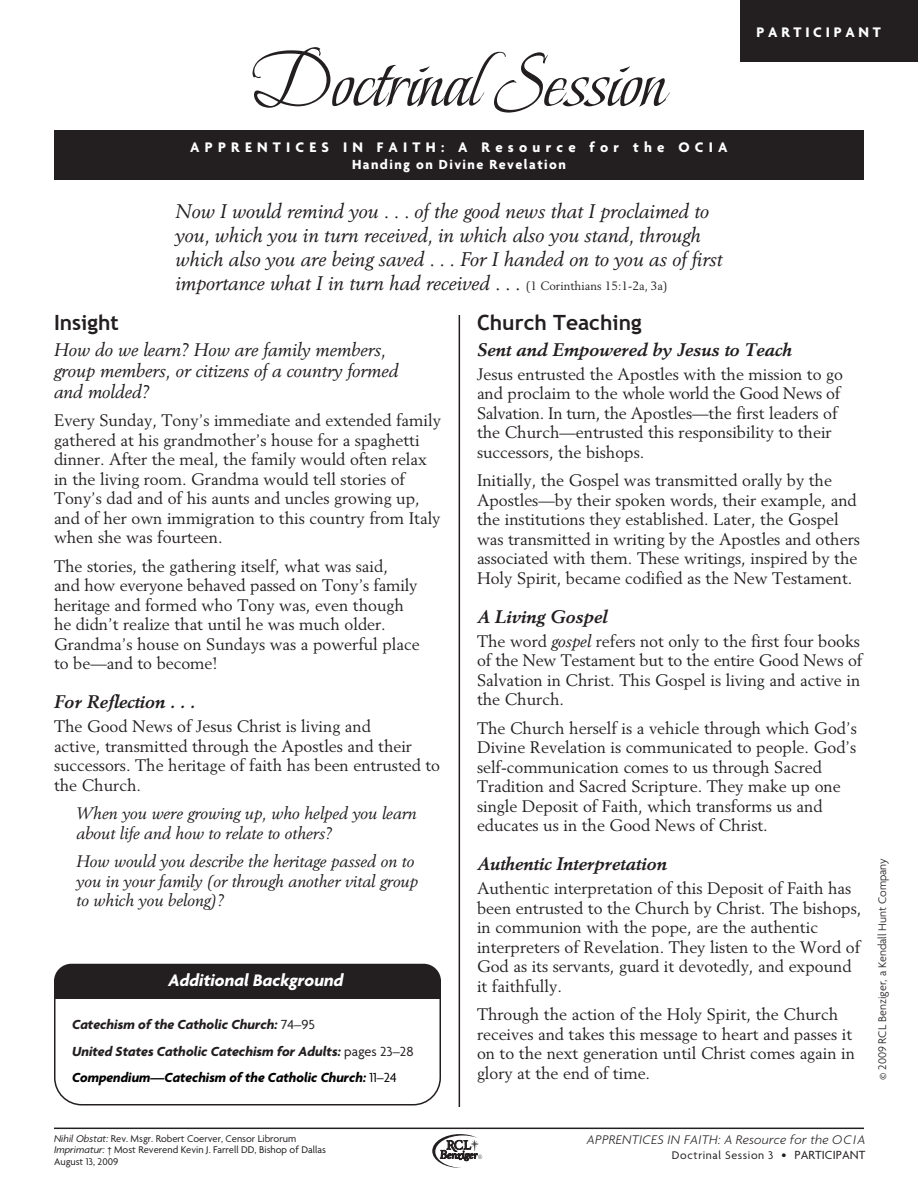
<style>
.page{position:relative;width:918px;height:1188px;background:#fff}
.page>*{position:absolute;margin:0;border:0;box-sizing:border-box;transform-origin:0 0}
.t1{font:78px "Beau Rivage";color:#231f20}
.RCIA_HeadA{font:700 21px "Trebuchet MS";color:#231f20}
.RCIA_Intro_quote{font:italic 19.5px/24px "Berling LT Std";color:#231f20}
.RCIA_headB{font:italic 18px/21px "Berling LT Std";color:#231f20}
.RCIA_headB-2{font:italic 700 18px "Berling LT Std";color:#231f20}
.t2{font:italic 700 18px "Agenda";color:#fff}
.RCIA_text{font:16.5px/19.5px "Berling LT Std";color:#231f20}
.RCIA_TextIndented{font:italic 16.5px/19.5px "Berling LT Std";color:#231f20}
.t3{font:700 15px "Agenda";letter-spacing:.35em;color:#fff}
.t4{font:700 15px "Agenda";letter-spacing:.25em;color:#fff}
.t5{font:italic 700 14.25px "Agenda";color:#231f20}
.t6{font:italic 700 14.25px "Agenda";color:#000}
.t7{font:700 14.25px "Agenda";letter-spacing:.1em;color:#fff}
.t8{font:italic 300 13.5px "Agenda";letter-spacing:.025em;color:#231f20}
.t9{font:300 12px "Agenda";color:#231f20}
.t10{font:12px "Agenda";letter-spacing:.05em;color:#231f20}
.Bottom_rule{font:10.5px/11.2px "Agenda";color:#231f20}
.s1{font-style:normal;font-size:12px}
.s2{font-weight:400;font-style:normal}
.s3{font-style:italic}
.s4{font-size:13.5px}
.s5{font-size:12.75px}
</style>
<div class="page">
<div style="left:740px;top:0;width:178px;height:62px;background:#231f20"></div>
<div style="left:54px;top:130px;width:810px;height:50px;background:#231f20"></div>
<hr style="left:459px;top:315px;width:1px;height:792px;background:#231f20">
<div style="left:54px;top:965px;width:387px;height:141px;border:2px solid #231f20;border-radius:27px"></div>
<div style="left:54px;top:964px;width:387px;height:35px;background:#231f20;border-radius:17px"></div>
<div style="left:54px;top:979px;width:387px;height:20px;background:#231f20"></div>
<svg style="left:432px;top:1134px;width:50px;height:34px"></svg>
<hr style="left:54px;top:1128px;width:810px;height:1px;background:#231f20">
<p class="t1" style="left:252px;top:19px;width:415px">Doctrinal Session</p>
<p class="t3" style="left:190px;top:139px;width:539px">APPRENTICES IN FAITH: A Resource for the OCIA</p>
<p class="t7" style="left:352px;top:157px;width:215px">Handing on Divine Revelation</p>
<p class="RCIA_Intro_quote" style="left:176px;top:199px;width:549px">Now I would remind you . . . of the good news that I proclaimed to you, which you in turn received, in which also you stand, through which also you are being saved . . . For I handed on to you as of first importance what I in turn had received . . . <span class="s1">(1 Corinthians 15:1-2a, 3a)</span></p>
<p class="t4" style="left:757px;top:24px;width:126px">PARTICIPANT</p>
<p class="RCIA_HeadA" style="left:54px;top:310px;width:66px">Insight</p>
<p class="RCIA_headB" style="left:54px;top:339px;width:346px">How do we learn? How are family members, group members, or citizens of a country formed and molded?</p>
<p class="RCIA_text" style="left:54px;top:411px;width:389px">Every Sunday, Tony’s immediate and extended family gathered at his grandmother’s house for a spaghetti dinner. After the meal, the family would often relax in the living room. Grandma would tell stories of Tony’s dad and of his aunts and uncles growing up, and of her own immigration to this country from Italy when she was fourteen.</p>
<p class="RCIA_text" style="left:54px;top:556px;width:367px">The stories, the gathering itself, what was said,<br>and how everyone behaved passed on Tony’s family heritage and formed who Tony was, even though he didn’t realize that until he was much older.<br>Grandma’s house on Sundays was a powerful place to be—and to become!</p>
<p class="RCIA_headB-2" style="left:54px;top:691px;width:143px">For Reflection . . .</p>
<p class="RCIA_text" style="left:54px;top:717px;width:388px">The Good News of Jesus Christ is living and<br>active, transmitted through the Apostles and their successors. The heritage of faith has been entrusted to the Church.</p>
<p class="RCIA_TextIndented" style="left:76px;top:804px;width:342px">When you were growing up, who helped you learn about life and how to relate to others?</p>
<p class="RCIA_TextIndented" style="left:76px;top:852px;width:343px">How would you describe the heritage passed on to you in your family (or through another vital group to which you belong)?</p>
<p class="t2" style="left:169px;top:971px;width:177px">Additional Background</p>
<p class="t5" style="left:72px;top:1017px;width:244px">Catechism of the Catholic Church: <span class="s2">74–95</span></p>
<p class="t5" style="left:72px;top:1044px;width:343px">United States Catholic Catechism for Adults: <span class="s2">pages 23–28</span></p>
<p class="t6" style="left:72px;top:1070px;width:326px">Compendium—Catechism of the Catholic Church: <span class="s2">11–24</span></p>
<p class="RCIA_HeadA" style="left:477px;top:310px;width:166px">Church Teaching</p>
<p class="RCIA_headB-2" style="left:477px;top:339px;width:316px">Sent and Empowered by Jesus to Teach</p>
<p class="RCIA_text" style="left:477px;top:364px;width:368px">Jesus entrusted the Apostles with the mission to go and proclaim to the whole world the Good News of Salvation. In turn, the Apostles—the first leaders of the Church—entrusted this responsibility to their successors, the bishops.</p>
<p class="RCIA_text" style="left:477px;top:471px;width:384px">Initially, the Gospel was transmitted orally by the Apostles—by their spoken words, their example, and the institutions they established. Later, the Gospel was transmitted in writing by the Apostles and others associated with them. These writings, inspired by the Holy Spirit, became codified as the New Testament.</p>
<p class="RCIA_headB-2" style="left:477px;top:606px;width:132px">A Living Gospel</p>
<p class="RCIA_text" style="left:477px;top:631px;width:387px">The word <span class="s3">gospel</span> refers not only to the first four books of the New Testament but to the entire Good News of Salvation in Christ. This Gospel is living and active in the Church.</p>
<p class="RCIA_text" style="left:477px;top:718px;width:381px">The Church herself is a vehicle through which God’s Divine Revelation is communicated to people. God’s self-communication comes to us through Sacred Tradition and Sacred Scripture. They make up one single Deposit of Faith, which transforms us and educates us in the Good News of Christ.</p>
<p class="RCIA_headB-2" style="left:477px;top:853px;width:191px">Authentic Interpretation</p>
<p class="RCIA_text" style="left:477px;top:879px;width:386px">Authentic interpretation of this Deposit of Faith has been entrusted to the Church by Christ. The bishops, in communion with the pope, are the authentic interpreters of Revelation. They listen to the Word of God as its servants, guard it devotedly, and expound it faithfully.</p>
<p class="RCIA_text" style="left:477px;top:1005px;width:379px">Through the action of the Holy Spirit, the Church receives and takes this message to heart and passes it on to the next generation until Christ comes again in glory at the end of time.</p>
<p class="t9" style="left:876px;top:1080px;width:223px;rotate:-90deg">© 2009 RCL Benziger, a Kendall Hunt Company</p>
<p class="Bottom_rule" style="left:54px;top:1134px;width:273px"><span class="s3">Nihil Obstat:</span> Rev. Msgr. Robert Coerver, Censor Librorum<br><span class="s3">Imprimatur:</span> † Most Reverend Kevin J. Farrell DD, Bishop of Dallas<br>August 13, 2009</p>
<p class="t8" style="left:587px;top:1132px;width:280px">APPRENTICES IN FAITH: A Resource for the OCIA</p>
<p class="t10" style="left:672px;top:1149px;width:195px">Doctrinal Session 3 <span class="s4">•</span> <span class="s5">PARTICIPANT</span></p>
</div>
